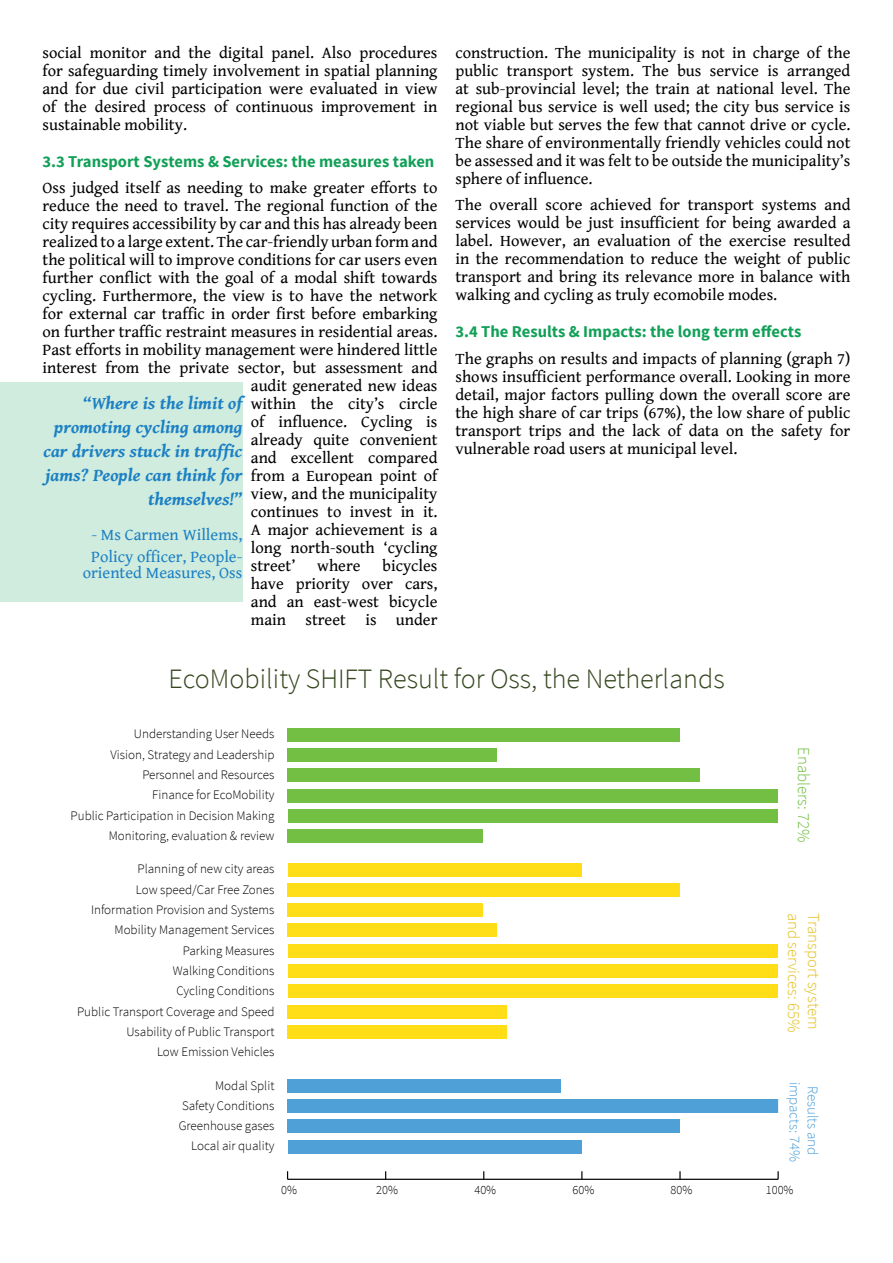
<style>
.page{position:relative;width:893px;height:1263px;background:#fff}
.page>*{position:absolute;margin:0;border:0;box-sizing:border-box;transform-origin:0 0}
.t1{font:300 28.05px "Source Sans Pro";color:#35461e}
.t2{font:italic 700 18px/24px "Gentium Book Basic";color:#1b80c4;text-align:right}
.t3{font:300 16.8px "Source Sans Pro";color:#e4c126}
.t4{font:300 16.8px "Source Sans Pro";color:#72bf44}
.t5{font:16.5px/18px "Gentium Book Basic";color:#000;text-align:justify}
.t6{font:700 16.5px "Source Sans Pro";color:#12a058}
.t7{font:16.5px/22px "Gentium Book Basic";color:#1b80c4}
.t8{font:300 14.85px/17.9px "Source Sans Pro";color:#50a0d8}
.t9{font:300 13.05px/20.2px "Source Sans Pro";color:#000;text-align:right}
.t10{font:300 12.45px "Source Sans Pro";color:#000}
</style>
<div class="page">
<div style="left:0;top:382px;width:242px;height:220px;background:#d0ecde"></div>
<hr style="left:288px;top:1179px;width:490px;height:1px;background:#000">
<svg style="left:679px;top:1171px;width:2px;height:8px"></svg>
<svg style="left:777px;top:1171px;width:2px;height:8px"></svg>
<div style="left:287px;top:1099px;width:491px;height:14px;background:#50a0d8"></div>
<div style="left:288px;top:1079px;width:273px;height:13px;background:#50a0d8"></div>
<div style="left:288px;top:1025px;width:219px;height:13px;background:#ffde17"></div>
<div style="left:288px;top:1005px;width:219px;height:13px;background:#ffde17"></div>
<div style="left:288px;top:985px;width:489px;height:13px;background:#ffde17"></div>
<div style="left:288px;top:964px;width:489px;height:14px;background:#ffde17"></div>
<div style="left:288px;top:944px;width:489px;height:13px;background:#ffde17"></div>
<div style="left:288px;top:924px;width:209px;height:13px;background:#ffde17"></div>
<div style="left:288px;top:904px;width:195px;height:13px;background:#ffde17"></div>
<div style="left:288px;top:883px;width:392px;height:13px;background:#ffde17"></div>
<div style="left:288px;top:863px;width:293px;height:13px;background:#ffde17"></div>
<div style="left:288px;top:829px;width:195px;height:14px;background:#72bf44"></div>
<div style="left:288px;top:769px;width:412px;height:13px;background:#72bf44"></div>
<div style="left:288px;top:748px;width:209px;height:13px;background:#72bf44"></div>
<div style="left:288px;top:728px;width:392px;height:13px;background:#72bf44"></div>
<div style="left:288px;top:789px;width:490px;height:13px;background:#72bf44"></div>
<div style="left:288px;top:809px;width:489px;height:13px;background:#72bf44"></div>
<div style="left:287px;top:1120px;width:393px;height:13px;background:#50a0d8"></div>
<div style="left:288px;top:1140px;width:293px;height:13px;background:#50a0d8"></div>
<p class="t5" style="left:43px;top:43px;width:396px">social monitor and the digital panel. Also procedures for safeguarding timely involvement in spatial planning and for due civil participation were evaluated in view of the desired process of continuous improvement in sustainable mobility.</p>
<p class="t6" style="left:43px;top:150px;width:393px">3.3 Transport Systems &amp; Services: the measures taken</p>
<p class="t5" style="left:43px;top:178px;width:396px">Oss judged itself as needing to make greater efforts to</p>
<p class="t5" style="left:43px;top:196px;width:396px">reduce the need to travel. The regional function of the</p>
<p class="t5" style="left:43px;top:214px;width:396px">city requires accessibility by car and this has already been</p>
<p class="t5" style="left:43px;top:232px;width:396px">realized to a large extent. The car-friendly urban form and</p>
<p class="t5" style="left:43px;top:250px;width:396px">the political will to improve conditions for car users even</p>
<p class="t5" style="left:43px;top:268px;width:396px">further conflict with the goal of a modal shift towards</p>
<p class="t5" style="left:43px;top:286px;width:396px">cycling. Furthermore, the view is to have the network</p>
<p class="t5" style="left:43px;top:304px;width:396px">for external car traffic in order first before embarking</p>
<p class="t5" style="left:43px;top:322px;width:396px">on further traffic restraint measures in residential areas.</p>
<p class="t5" style="left:43px;top:340px;width:396px">Past efforts in mobility management were hindered little</p>
<p class="t5" style="left:43px;top:358px;width:396px">interest from the private sector, but assessment and</p>
<p class="t5" style="left:251px;top:376px;width:188px">audit generated new ideas</p>
<p class="t5" style="left:251px;top:394px;width:188px">within the city’s circle</p>
<p class="t5" style="left:251px;top:412px;width:188px">of influence. Cycling is</p>
<p class="t5" style="left:251px;top:430px;width:188px">already quite convenient</p>
<p class="t5" style="left:251px;top:448px;width:188px">and excellent compared</p>
<p class="t5" style="left:251px;top:466px;width:188px">from a European point of</p>
<p class="t5" style="left:251px;top:484px;width:188px">view, and the municipality</p>
<p class="t5" style="left:251px;top:502px;width:188px">continues to invest in it.</p>
<p class="t5" style="left:251px;top:520px;width:188px">A major achievement is a</p>
<p class="t5" style="left:251px;top:538px;width:188px">long north-south ‘cycling</p>
<p class="t5" style="left:251px;top:556px;width:46px">street’</p>
<p class="t5" style="left:317px;top:556px;width:45px">where</p>
<p class="t2" style="left:43px;top:391px;width:201px">“Where is the limit of promoting cycling among car drivers stuck in traffic jams? People can think for themselves!”</p>
<p class="t7" style="left:91px;top:523px;width:153px">- Ms Carmen Willems,<br>Policy officer, People-</p>
<p class="t7" style="left:83px;top:561px;width:161px">oriented Measures, Oss</p>
<p class="t5" style="left:251px;top:556px;width:188px;text-indent:132px">bicycles have priority over cars, and an east-west bicycle main street is under</p>
<p class="t5" style="left:455px;top:43px;width:396px">construction. The municipality is not in charge of the public transport system. The bus service is arranged at sub-provincial level; the train at national level. The regional bus service is well used; the city bus service is not viable but serves the few that cannot drive or cycle.<br>The share of environmentally friendly vehicles could not be assessed and it was felt to be outside the municipality’s sphere of influence.</p>
<p class="t5" style="left:455px;top:195px;width:396px">The overall score achieved for transport systems and services would be just insufficient for being awarded a label. However, an evaluation of the exercise resulted in the recommendation to reduce the weight of public transport and bring its relevance more in balance with walking and cycling as truly ecomobile modes.</p>
<p class="t6" style="left:455px;top:321px;width:347px">3.4 The Results &amp; Impacts: the long term effects</p>
<p class="t5" style="left:455px;top:349px;width:396px">The graphs on results and impacts of planning (graph 7) shows insufficient performance overall. Looking in more detail, major factors pulling down the overall score are the high share of car trips (67%), the low share of public transport trips and the lack of data on the safety for vulnerable road users at municipal level.</p>
<h1 class="t1" style="left:169px;top:661px;width:558px">EcoMobility SHIFT Result for Oss, the Netherlands</h1>
<p class="t9" style="left:134px;top:724px;width:142px">Understanding User Needs</p>
<p class="t9" style="left:111px;top:744px;width:165px">Vision, Strategy and Leadership</p>
<p class="t9" style="left:142px;top:765px;width:134px">Personnel and Resources</p>
<p class="t9" style="left:71px;top:785px;width:205px">Finance for EcoMobility<br>Public Participation in Decision Making</p>
<p class="t9" style="left:109px;top:825px;width:167px">Monitoring, evaluation &amp; review</p>
<p class="t9" style="left:138px;top:859px;width:138px">Planning of new city areas</p>
<p class="t9" style="left:136px;top:879px;width:140px">Low speed/Car Free Zones</p>
<p class="t9" style="left:91px;top:900px;width:185px">Information Provision and Systems</p>
<p class="t9" style="left:115px;top:920px;width:161px">Mobility Management Services</p>
<p class="t9" style="left:183px;top:940px;width:93px">Parking Measures</p>
<p class="t9" style="left:173px;top:960px;width:103px">Walking Conditions</p>
<p class="t9" style="left:176px;top:981px;width:100px">Cycling Conditions</p>
<p class="t9" style="left:77px;top:1001px;width:199px">Public Transport Coverage and Speed</p>
<p class="t9" style="left:126px;top:1021px;width:150px">Usability of Public Transport</p>
<p class="t9" style="left:157px;top:1042px;width:119px">Low Emission Vehicles</p>
<p class="t9" style="left:215px;top:1075px;width:61px">Modal Split</p>
<p class="t9" style="left:182px;top:1095px;width:94px">Safety Conditions</p>
<p class="t9" style="left:179px;top:1116px;width:97px">Greenhouse gases</p>
<p class="t9" style="left:191px;top:1136px;width:85px">Local air quality</p>
<p class="t4" style="left:814px;top:747px;width:97px;rotate:90deg">Enablers: 72%</p>
<p class="t3" style="left:804px;top:913px;width:121px;rotate:90deg">and services: 65%</p>
<p class="t3" style="left:824px;top:913px;width:118px;rotate:90deg">Transport system</p>
<p class="t8" style="left:821px;top:1081px;width:82px;rotate:90deg">Results and impacts: 74%</p>
<p class="t10" style="left:281px;top:1182px;width:17px">0%</p>
<p class="t10" style="left:376px;top:1182px;width:23px">20%</p>
<p class="t10" style="left:474px;top:1182px;width:23px">40%</p>
<p class="t10" style="left:572px;top:1182px;width:23px">60%</p>
<p class="t10" style="left:671px;top:1182px;width:23px">80%</p>
<p class="t10" style="left:766px;top:1182px;width:29px">100%</p>
</div>
